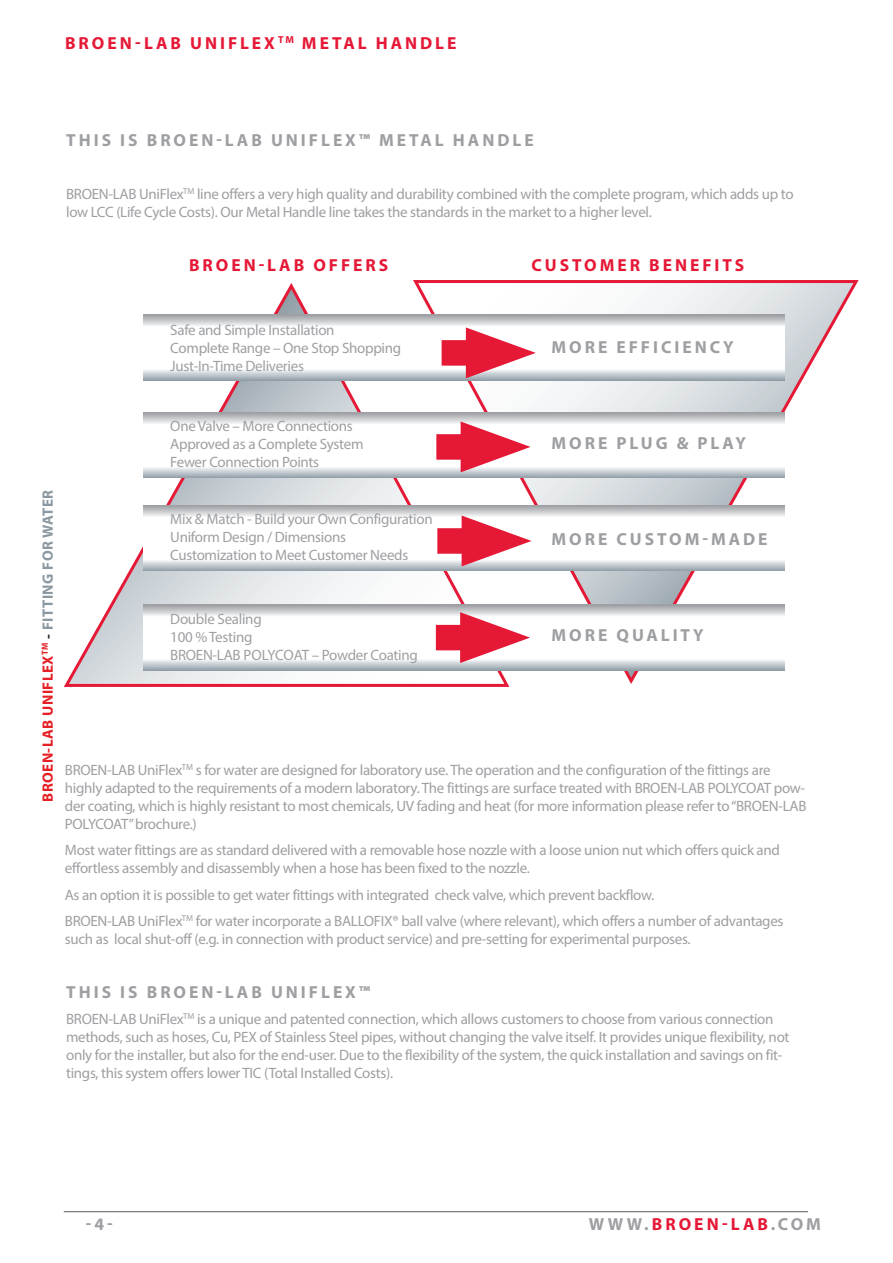
<style>
.page{position:relative;width:893px;height:1263px;background:#fff}
.page>*{position:absolute;margin:0;border:0;box-sizing:border-box;transform-origin:0 0}
.t1{font:700 17.4px "Myriad Pro";letter-spacing:.17em;color:#9d9fa2}
.t2{font:700 17.4px "Myriad Pro";letter-spacing:.17em;color:#e51836}
.t3{font:15px/18px "Myriad Pro";letter-spacing:-.02em;color:#9d9fa2}
.t4{font:700 15px "Myriad Pro";letter-spacing:.03em;color:#e41f25}
.s1{color:#231f20}
.s2{color:#8b98a0}
.s3{color:#9d9fa2}
</style>
<div class="page">
<hr style="left:64px;top:1211px;width:744px;height:1px;background:#57585a">
<svg style="left:64px;top:283px;width:347px;height:404px"></svg>
<svg style="left:411px;top:280px;width:448px;height:407px"></svg>
<svg style="left:144px;top:315px;width:640px;height:65px"></svg>
<svg style="left:144px;top:412px;width:640px;height:66px"></svg>
<svg style="left:144px;top:505px;width:640px;height:66px"></svg>
<svg style="left:144px;top:605px;width:640px;height:65px"></svg>
<div style="left:442px;top:340px;width:50px;height:26px;background:#e51836"></div>
<svg style="left:466px;top:327px;width:70px;height:51px"></svg>
<div style="left:436px;top:434px;width:51px;height:26px;background:#e51836"></div>
<svg style="left:461px;top:421px;width:70px;height:51px"></svg>
<div style="left:437px;top:528px;width:51px;height:26px;background:#e51836"></div>
<svg style="left:462px;top:515px;width:69px;height:51px"></svg>
<div style="left:436px;top:625px;width:51px;height:25px;background:#e51836"></div>
<svg style="left:460px;top:612px;width:70px;height:51px"></svg>
<p class="t2" style="left:65px;top:32px;width:393px">BROEN-LAB UNIFLEX <sup>TM</sup> METAL HANDLE</p>
<p class="t1" style="left:66px;top:129px;width:469px">THIS IS BROEN-LAB UNIFLEX™ METAL HANDLE</p>
<p class="t3" style="left:66px;top:184px;width:729px">BROEN-LAB UniFlex<sup>TM</sup> line offers a very high quality and durability combined with the complete program, which adds up to low LCC (Life Cycle Costs). Our Metal Handle line takes the standards in the market to a higher level.</p>
<p class="t2" style="left:189px;top:254px;width:201px">BROEN-LAB OFFERS</p>
<p class="t2" style="left:532px;top:254px;width:214px">CUSTOMER BENEFITS</p>
<p class="t3" style="left:170px;top:320px;width:232px">Safe and Simple Installation<br>Complete Range – One Stop Shopping<br>Just-In-Time Deliveries</p>
<p class="t1" style="left:551px;top:336px;width:184px">MORE EFFICIENCY</p>
<p class="t4" style="left:38px;top:802px;width:314px;rotate:-90deg">BROEN-LAB UNIFLEX<sup>TM</sup> <span class="s1">-</span> <span class="s2">FITTING FOR WATER</span></p>
<p class="t3" style="left:170px;top:417px;width:195px">One Valve – More Connections<br>Approved as a Complete System<br>Fewer Connection Points</p>
<p class="t3" style="left:170px;top:509px;width:264px">Mix &amp; Match - Build your Own Configuration<br>Uniform Design / Dimensions<br>Customization to Meet Customer Needs</p>
<p class="t3" style="left:170px;top:610px;width:249px">Double Sealing<br>100 % Testing<br>BROEN-LAB POLYCOAT – Powder Coating</p>
<p class="t1" style="left:551px;top:432px;width:196px">MORE PLUG &amp; PLAY</p>
<p class="t1" style="left:551px;top:528px;width:218px">MORE CUSTOM-MADE</p>
<p class="t1" style="left:551px;top:624px;width:154px">MORE QUALITY</p>
<p class="t3" style="left:65px;top:760px;width:743px">BROEN-LAB UniFlex<sup>TM</sup> s for water are designed for laboratory use. The operation and the configuration of the fittings are highly adapted to the requirements of a modern laboratory. The fittings are surface treated with BROEN-LAB POLYCOAT pow&shy;der coating, which is highly resistant to most chemicals, UV fading and heat (for more information please refer to “BROEN-LAB POLYCOAT” brochure.)</p>
<p class="t3" style="left:65px;top:841px;width:717px">Most water fittings are as standard delivered with a removable hose nozzle with a loose union nut which offers quick and effortless assembly and disassembly when a hose has been fixed to the nozzle.</p>
<p class="t3" style="left:65px;top:881px;width:720px;line-height:26.5px">As an option it is possible to get water fittings with integrated check valve, which prevent backflow.<br>BROEN-LAB UniFlex<sup>TM</sup> for water incorporate a BALLOFIX® ball valve (where relevant), which offers a number of advantages</p>
<p class="t3" style="left:65px;top:930px;width:627px">such as local shut-off (e.g. in connection with product service) and pre-setting for experimental purposes.</p>
<p class="t1" style="left:66px;top:980px;width:305px">THIS IS BROEN-LAB UNIFLEX™</p>
<p class="t3" style="left:66px;top:1010px;width:725px">BROEN-LAB UniFlex<sup>TM</sup> is a unique and patented connection, which allows customers to choose from various connection methods, such as hoses, Cu, PEX of Stainless Steel pipes, without changing the valve itself. It provides unique flexibility, not only for the installer, but also for the end-user. Due to the flexibility of the system, the quick installation and savings on fit&shy;tings, this system offers lower TIC (Total Installed Costs).</p>
<p class="t1" style="left:86px;top:1213px;width:29px">-4-</p>
<p class="t2" style="left:589px;top:1213px;width:234px"><span class="s3">WWW.</span>BROEN-LAB<span class="s3">.COM</span></p>
</div>
